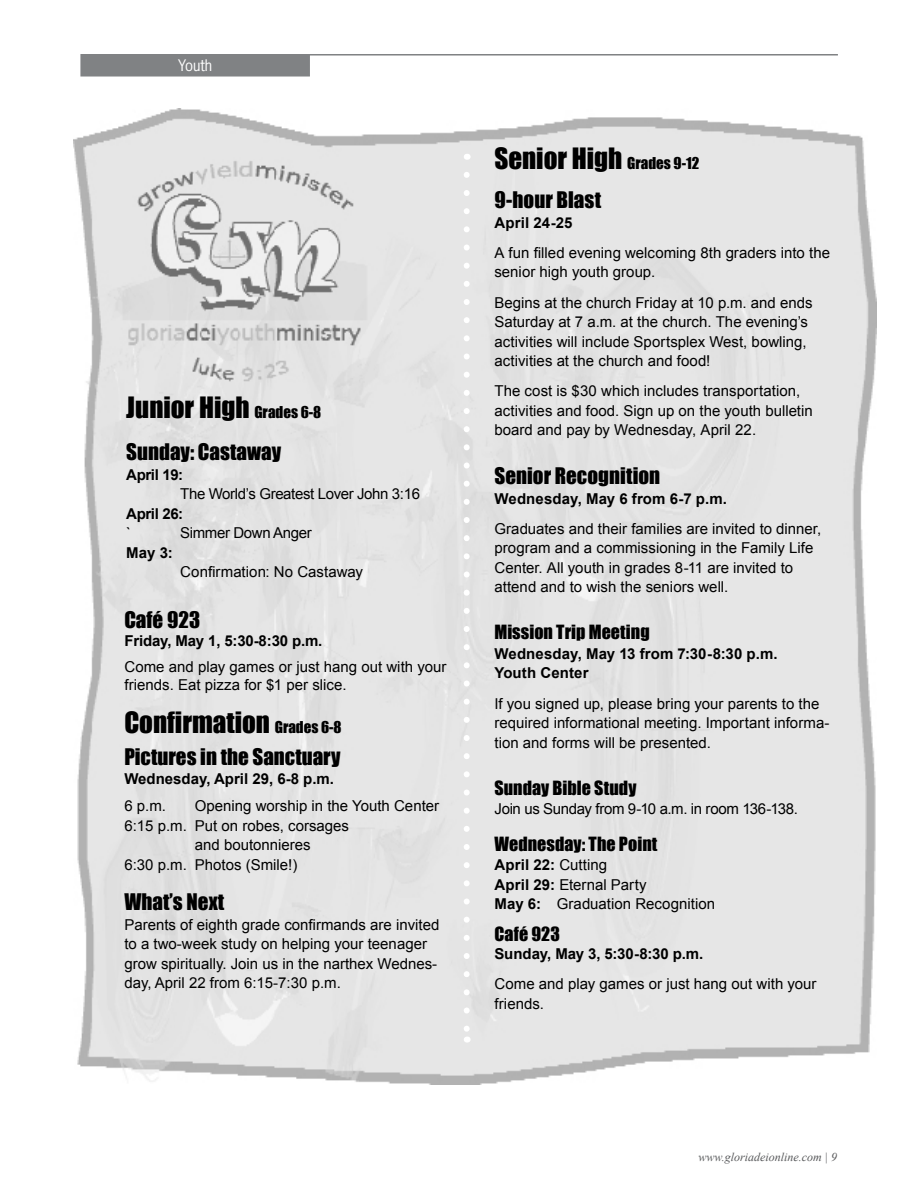
<style>
.page{position:relative;width:918px;height:1188px;background:#fff}
.page>*{position:absolute;margin:0;border:0;box-sizing:border-box;transform-origin:0 0}
.t1{font:27px "Impact";color:#000}
.t2{font:21px "Impact";color:#000}
.t3{font:18px "Impact";letter-spacing:.005em;color:#000}
.t4{font:15px/19.5px "Arial";color:#000}
.t5{font:700 15px/19.5px "Arial";color:#000}
.t6{font:15px "Arial";letter-spacing:-.025em;color:#000}
.t7{font:15px "News Gothic Std";color:#fff}
.t8{font:italic 12px "Times New Roman";color:#58595b}
.s1{font-size:15px}
.s2{font-weight:700}
</style>
<div class="page">
<hr style="left:95px;top:54px;width:743px;height:2px;background:#808284">
<div style="left:81px;top:55px;width:228px;height:21px;background:#808284"></div>
<div style="left:80px;top:54px;width:230px;height:23px;border:2px solid #808284"></div>
<img style="left:74px;top:109px;width:802px;height:975px">
<svg style="left:464px;top:175px;width:6px;height:856px"></svg>
<p class="t7" style="left:178px;top:56px;width:36px">Youth</p>
<h1 class="t1" style="left:126px;top:387px;width:197px">Junior High <span class="s1">Grades 6-8</span></h1>
<h2 class="t2" style="left:126px;top:436px;width:156px">Sunday: Castaway</h2>
<p class="t5" style="left:126px;top:465px;width:59px">April 19:</p>
<p class="t6" style="left:180px;top:484px;width:241px">The World’s Greatest Lover John 3:16</p>
<p class="t5" style="left:126px;top:504px;width:59px">April 26:</p>
<p class="t4" style="left:126px;top:523px;width:6px">`</p>
<p class="t6" style="left:180px;top:523px;width:133px">Simmer Down Anger</p>
<p class="t5" style="left:126px;top:543px;width:48px">May 3:</p>
<p class="t4" style="left:180px;top:562px;width:184px">Confirmation: No Castaway</p>
<h2 class="t2" style="left:124px;top:604px;width:77px">Café 923</h2>
<p class="t5" style="left:124px;top:632px;width:200px">Friday, May 1, 5:30-8:30 p.m.</p>
<p class="t4" style="left:124px;top:658px;width:324px;line-height:18px">Come and play games or just hang out with your friends. Eat pizza for $1 per slice.</p>
<h1 class="t1" style="left:124px;top:702px;width:219px">Confirmation <span class="s1">Grades 6-8</span></h1>
<h2 class="t2" style="left:124px;top:740px;width:218px">Pictures in the Sanctuary</h2>
<p class="t5" style="left:124px;top:770px;width:211px">Wednesday, April 29, 6-8 p.m.</p>
<p class="t4" style="left:124px;top:796px;width:43px">6 p.m.</p>
<p class="t4" style="left:195px;top:796px;width:246px">Opening worship in the Youth Center</p>
<p class="t4" style="left:124px;top:816px;width:226px">6:15 p.m. Put on robes, corsages</p>
<p class="t4" style="left:195px;top:835px;width:117px">and boutonnieres</p>
<p class="t4" style="left:124px;top:855px;width:175px">6:30 p.m. Photos (Smile!)</p>
<h2 class="t2" style="left:124px;top:886px;width:101px">What’s Next</h2>
<p class="t4" style="left:124px;top:915px;width:317px">Parents of eighth grade confirmands are invited to a two-week study on helping your teenager grow spiritually. Join us in the narthex Wednes&shy;day, April 22 from 6:15-7:30 p.m.</p>
<h1 class="t1" style="left:494px;top:138px;width:206px">Senior High <span class="s1">Grades 9-12</span></h1>
<h2 class="t2" style="left:494px;top:184px;width:108px">9-hour Blast</h2>
<p class="t5" style="left:494px;top:213px;width:80px">April 24-25</p>
<p class="t4" style="left:494px;top:243px;width:337px">A fun filled evening welcoming 8th graders into the senior high youth group.</p>
<p class="t4" style="left:494px;top:293px;width:320px">Begins at the church Friday at 10 p.m. and ends Saturday at 7 a.m. at the church. The evening’s activities will include Sportsplex West, bowling, activities at the church and food!</p>
<p class="t4" style="left:494px;top:382px;width:320px">The cost is $30 which includes transportation, activities and food. Sign up on the youth bulletin board and pay by Wednesday, April 22.</p>
<h2 class="t2" style="left:494px;top:460px;width:167px">Senior Recognition</h2>
<p class="t5" style="left:494px;top:489px;width:234px">Wednesday, May 6 from 6-7 p.m.</p>
<p class="t4" style="left:494px;top:519px;width:328px">Graduates and their families are invited to dinner, program and a commissioning in the Family Life Center. All youth in grades 8-11 are invited to attend and to wish the seniors well.</p>
<p class="t3" style="left:494px;top:618px;width:157px">Mission Trip Meeting</p>
<p class="t5" style="left:494px;top:644px;width:285px">Wednesday, May 13 from 7:30-8:30 p.m.<br>Youth Center</p>
<p class="t4" style="left:494px;top:694px;width:337px">If you signed up, please bring your parents to the required informational meeting. Important informa&shy;tion and forms will be presented.</p>
<p class="t3" style="left:494px;top:774px;width:144px">Sunday Bible Study</p>
<p class="t6" style="left:494px;top:799px;width:305px">Join us Sunday from 9-10 a.m. in room 136-138.</p>
<p class="t3" style="left:494px;top:830px;width:165px">Wednesday: The Point</p>
<p class="t4" style="left:494px;top:855px;width:222px"><span class="s2">April 22:</span> Cutting<br><span class="s2">April 29:</span> Eternal Party<br><span class="s2">May 6:</span> Graduation Recognition</p>
<p class="t3" style="left:494px;top:920px;width:67px">Café 923</p>
<p class="t5" style="left:494px;top:944px;width:210px">Sunday, May 3, 5:30-8:30 p.m.</p>
<p class="t4" style="left:494px;top:974px;width:324px">Come and play games or just hang out with your friends.</p>
<p class="t8" style="left:699px;top:1148px;width:131px">www.gloriadeionline.com |</p>
</div>
